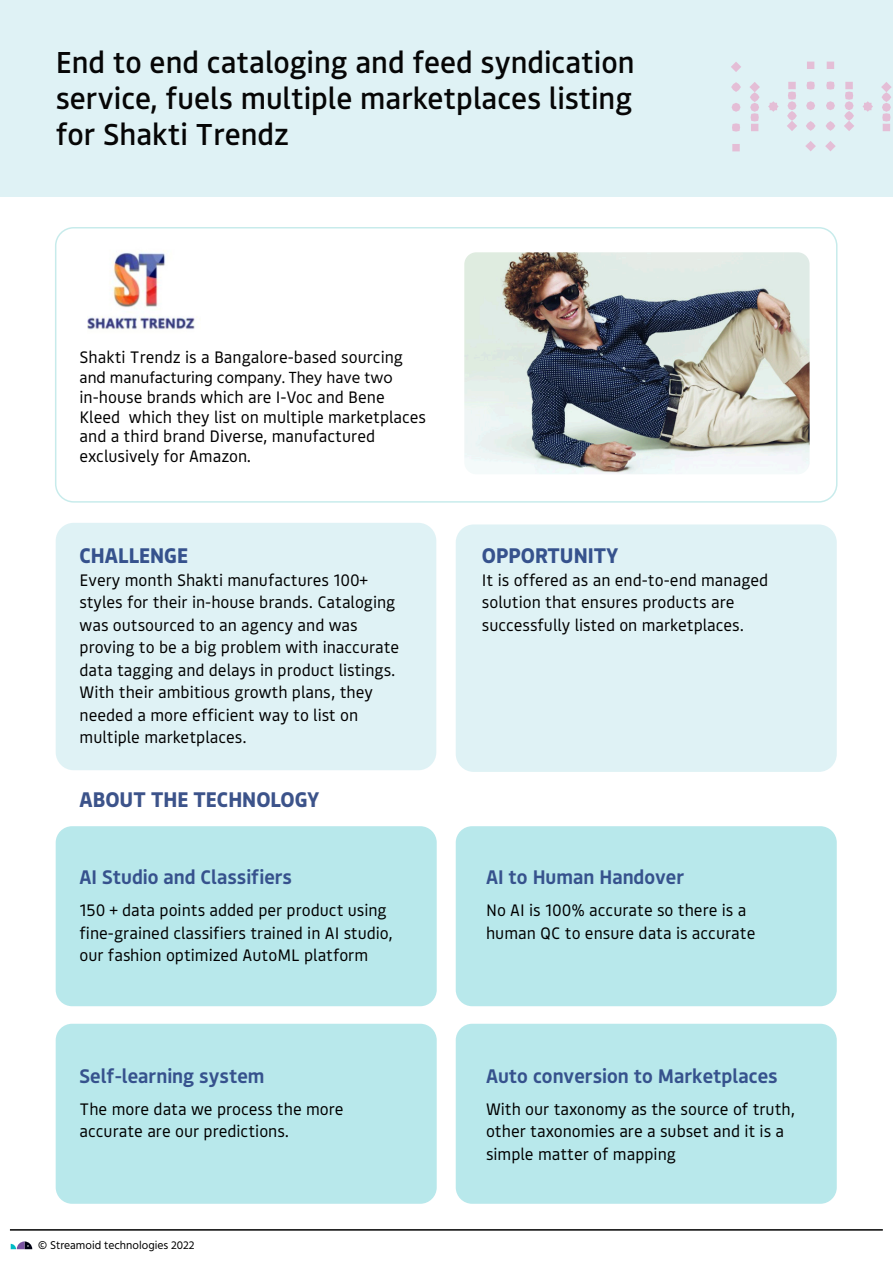
<style>
.page{position:relative;width:893px;height:1263px;background:#fff}
.page>*{position:absolute;margin:0;border:0;box-sizing:border-box;transform-origin:0 0}
.t1{font:500 30px/36px "Bould";color:#060606;text-align:justify}
.t2{font:700 21px "Bould";color:#36528d}
.t3{font:700 21px "Bould";color:#3c538a}
.t4{font:600 19.5px "Bould";color:#36528d}
.t5{font:16.5px/22.5px "Bould";color:#000}
.t6{font:16.5px "Hind";color:#000}
.t7{font:11.7px "Hind";color:#000}
</style>
<div class="page">
<div style="left:0;top:0;width:893px;height:197px;background:#dff2f5"></div>
<svg style="left:731px;top:62px;width:85px;height:89px"></svg>
<svg style="left:825px;top:62px;width:67px;height:89px"></svg>
<img style="left:464px;top:252px;width:346px;height:222px">
<div style="left:456px;top:524px;width:381px;height:248px;background:#dff2f5;border-radius:18px"></div>
<div style="left:56px;top:523px;width:380px;height:247px;background:#dff2f5;border-radius:18px"></div>
<div style="left:55px;top:227px;width:782px;height:276px;border:2px solid #a1dede;border-radius:18px"></div>
<hr style="left:10px;top:1229px;width:873px;height:1px;background:#000">
<svg style="left:11px;top:1241px;width:21px;height:8px"></svg>
<img style="left:87px;top:250px;width:110px;height:80px">
<div style="left:56px;top:826px;width:381px;height:180px;background:#b8e8eb;border-radius:16px"></div>
<div style="left:456px;top:826px;width:381px;height:180px;background:#b8e8eb;border-radius:16px"></div>
<div style="left:56px;top:1024px;width:381px;height:180px;background:#b8e8eb;border-radius:16px"></div>
<div style="left:456px;top:1024px;width:381px;height:180px;background:#b8e8eb;border-radius:16px"></div>
<h1 class="t1" style="left:56px;top:43px;width:580px">End to end cataloging and feed syndication service, fuels multiple marketplaces listing for Shakti Trendz</h1>
<p class="t5" style="left:80px;top:345px;width:325px">Shakti Trendz is a Bangalore-based sourcing</p>
<p class="t6" style="left:80px;top:366px;width:315px">and manufacturing company. They have two</p>
<p class="t5" style="left:80px;top:386px;width:348px;line-height:19.8px">in-house brands which are I-Voc and Bene Kleed which they list on multiple marketplaces and a third brand Diverse, manufactured exclusively for Amazon.</p>
<p class="t2" style="left:80px;top:541px;width:110px">CHALLENGE</p>
<p class="t5" style="left:80px;top:568px;width:321px">Every month Shakti manufactures 100+ styles for their in-house brands. Cataloging was outsourced to an agency and was proving to be a big problem with inaccurate data tagging and delays in product listings.<br>With their ambitious growth plans, they needed a more efficient way to list on multiple marketplaces.</p>
<p class="t3" style="left:80px;top:784px;width:241px">ABOUT THE TECHNOLOGY</p>
<p class="t4" style="left:80px;top:863px;width:214px">AI Studio and Classifiers</p>
<p class="t5" style="left:80px;top:898px;width:315px">150 + data points added per product using fine-grained classifiers trained in AI studio, our fashion optimized AutoML platform</p>
<p class="t4" style="left:80px;top:1063px;width:186px">Self-learning system</p>
<p class="t5" style="left:80px;top:1097px;width:266px">The more data we process the more accurate are our predictions.</p>
<p class="t7" style="left:38px;top:1237px;width:158px">© Streamoid technologies 2022</p>
<p class="t2" style="left:482px;top:541px;width:138px">OPPORTUNITY</p>
<p class="t5" style="left:482px;top:568px;width:288px">It is offered as an end-to-end managed solution that ensures products are successfully listed on marketplaces.</p>
<p class="t4" style="left:486px;top:863px;width:200px">AI to Human Handover</p>
<p class="t5" style="left:486px;top:898px;width:271px">No AI is 100% accurate so there is a human QC to ensure data is accurate</p>
<p class="t4" style="left:486px;top:1063px;width:293px">Auto conversion to Marketplaces</p>
<p class="t5" style="left:486px;top:1097px;width:310px">With our taxonomy as the source of truth, other taxonomies are a subset and it is a simple matter of mapping</p>
</div>
